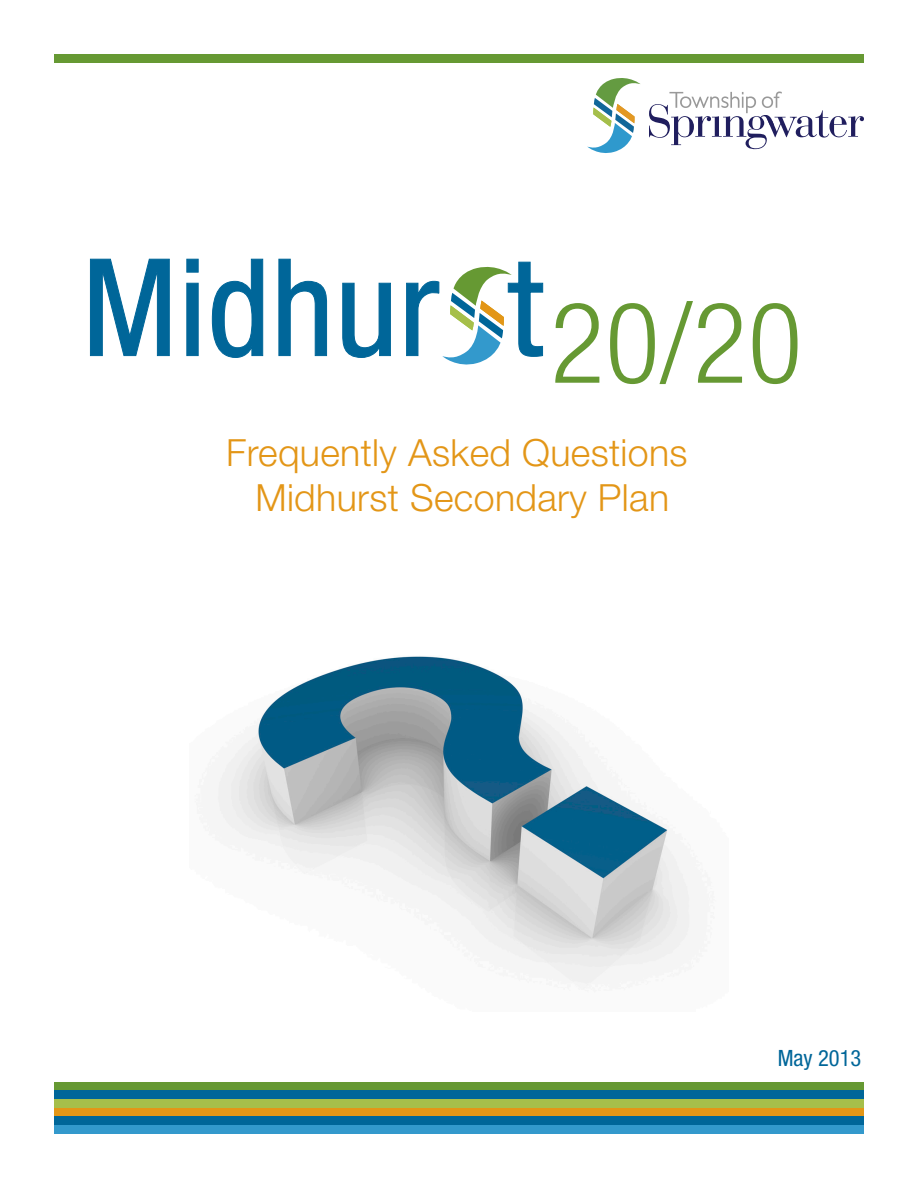
<style>
.page{position:relative;width:918px;height:1188px;background:#fff}
.page>*{position:absolute;margin:0;border:0;box-sizing:border-box;transform-origin:0 0}
.t1{font:condensed 135px "Helvetica Neue LT Std";letter-spacing:.01em;color:#069}
.t2{font:300 condensed 112.5px "Helvetica Neue LT Std";color:#693}
.t3{font:300 37.5px/45px "Helvetica Neue LT Std";letter-spacing:.01em;color:#e39617;text-align:center}
.t4{font:condensed 22.5px "Helvetica Neue LT Std";color:#069}
</style>
<div class="page">
<div style="left:54px;top:1082px;width:810px;height:8px;background:#693"></div>
<div style="left:54px;top:1090px;width:810px;height:9px;background:#069"></div>
<div style="left:54px;top:1099px;width:810px;height:9px;background:#a6bf4a"></div>
<div style="left:54px;top:1108px;width:810px;height:9px;background:#e39617"></div>
<div style="left:54px;top:1117px;width:810px;height:8px;background:#069"></div>
<div style="left:54px;top:1125px;width:810px;height:9px;background:#39c"></div>
<svg style="left:90px;top:259px;width:80px;height:97px"></svg>
<svg style="left:186px;top:259px;width:13px;height:97px"></svg>
<svg style="left:212px;top:259px;width:51px;height:99px"></svg>
<svg style="left:278px;top:259px;width:49px;height:97px"></svg>
<svg style="left:342px;top:283px;width:49px;height:75px"></svg>
<svg style="left:406px;top:262px;width:137px;height:103px"></svg>
<svg style="left:587px;top:78px;width:54px;height:75px"></svg>
<svg style="left:649px;top:91px;width:215px;height:58px"></svg>
<div style="left:54px;top:54px;width:810px;height:9px;background:#693"></div>
<img style="left:217px;top:656px;width:473px;height:333px">
<p class="t1" style="left:82px;top:230px;width:462px">Midhur t</p>
<p class="t2" style="left:550px;top:278px;width:253px">20/20</p>
<p class="t3" style="left:226px;top:429px;width:463px">Frequently Asked Questions<br>Midhurst Secondary Plan</p>
<p class="t4" style="left:778px;top:1045px;width:85px">May 2013</p>
</div>
